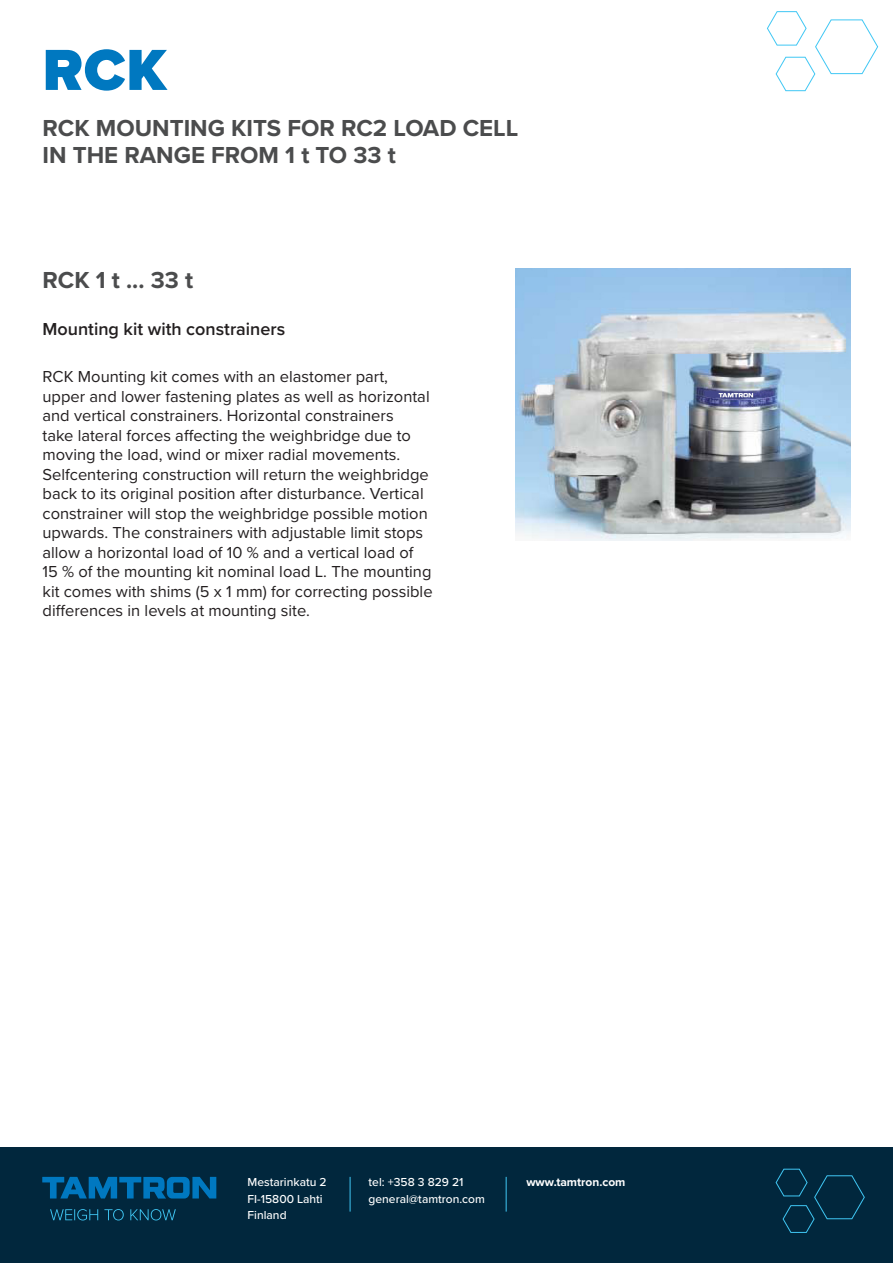
<style>
.page{position:relative;width:893px;height:1263px;background:#fff}
.page>*{position:absolute;margin:0;border:0;box-sizing:border-box;transform-origin:0 0}
.Otsikko_2_pienempi{font:900 60px "Proxima Nova";color:#0078c0}
.Ingressi{font:700 24px/27px "Proxima Nova";color:#4b4c4d}
.Bulletit{font:600 18px "Proxima Nova";color:#231f20}
.Leipis{font:16.5px/19.5px "Proxima Nova";color:#231f20}
.t1{font:500 12px "Proxima Nova";color:#fff}
.t2{font:700 12px "Proxima Nova";color:#fff}
</style>
<div class="page">
<svg style="left:767px;top:11px;width:111px;height:80px"></svg>
<div style="left:0;top:1147px;width:893px;height:116px;background:#01273d"></div>
<svg style="left:775px;top:1168px;width:90px;height:65px"></svg>
<svg style="left:42px;top:1177px;width:174px;height:21px"></svg>
<svg style="left:50px;top:1209px;width:126px;height:11px"></svg>
<hr style="left:350px;top:1177px;width:1px;height:34px;background:#40c7f4">
<hr style="left:506px;top:1177px;width:1px;height:34px;background:#40c7f4">
<img style="left:515px;top:269px;width:335px;height:271px">
<p class="Otsikko_2_pienempi" style="left:43px;top:25px;width:125px">RCK</p>
<p class="Ingressi" style="left:43px;top:114px;width:477px">RCK MOUNTING KITS FOR RC2 LOAD CELL<br>IN THE RANGE FROM 1 t TO 33 t</p>
<p class="Ingressi" style="left:43px;top:266px;width:152px">RCK 1 t ... 33 t</p>
<p class="Bulletit" style="left:43px;top:316px;width:244px">Mounting kit with constrainers</p>
<p class="Leipis" style="left:43px;top:366px;width:392px">RCK Mounting kit comes with an elastomer part, upper and lower fastening plates as well as horizontal and vertical constrainers. Horizontal constrainers<br>take lateral forces affecting the weighbridge due to moving the load, wind or mixer radial movements.<br>Selfcentering construction will return the weighbridge back to its original position after disturbance. Vertical constrainer will stop the weighbridge possible motion upwards. The constrainers with adjustable limit stops allow a horizontal load of 10 % and a vertical load of 15 % of the mounting kit nominal load L. The mounting kit comes with shims (5 x 1 mm) for correcting possible differences in levels at mounting site.</p>
<p class="t1" style="left:248px;top:1173px;width:81px">Mestarinkatu 2</p>
<p class="t1" style="left:248px;top:1190px;width:77px">FI-15800 Lahti</p>
<p class="t1" style="left:248px;top:1206px;width:40px">Finland</p>
<p class="t1" style="left:369px;top:1173px;width:96px">tel: +358 3 829 21</p>
<p class="t1" style="left:369px;top:1190px;width:118px">general@tamtron.com</p>
<p class="t2" style="left:526px;top:1173px;width:101px">www.tamtron.com</p>
</div>
